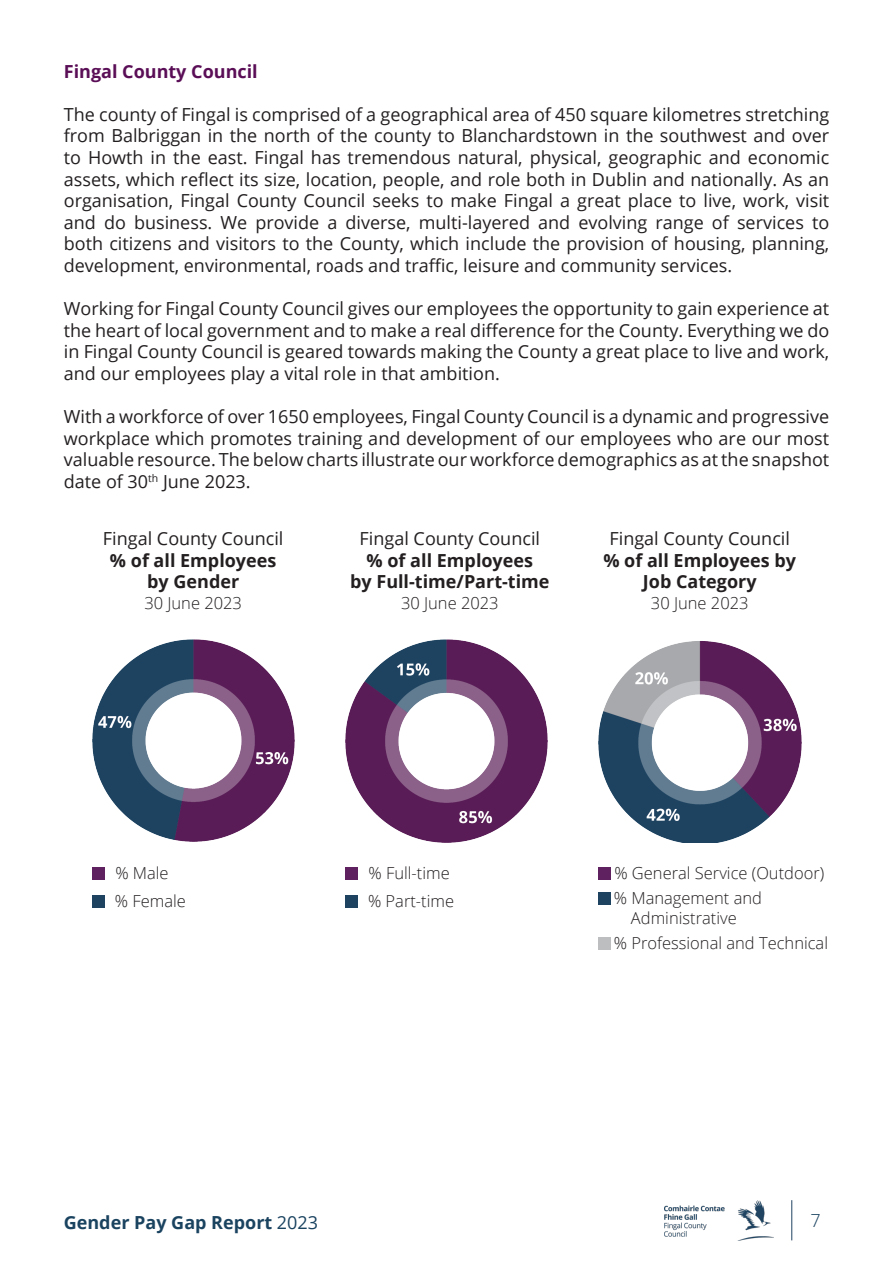
<style>
.page{position:relative;width:893px;height:1263px;background:#fff}
.page>*{position:absolute;margin:0;border:0;box-sizing:border-box;transform-origin:0 0}
.t1{font:18px/21.6px "Open Sans";color:#231f20;text-align:justify}
.t2{font:700 18px/21.6px "Open Sans";color:#231f20;text-align:center}
.t3{font:700 18px "Open Sans";color:#1a4360}
.t4{font:700 18px "Open Sans";color:#5a0e56}
.t5{font:300 18px "Open Sans";color:#1a4360}
.t6{font:300 16.5px "Open Sans";color:#231f20}
.s1{font-weight:400}
</style>
<div class="page">
<img style="left:664px;top:1200px;width:109px;height:40px">
<hr style="left:791px;top:1200px;width:1px;height:40px;background:#214361">
<div style="left:92px;top:867px;width:13px;height:12px;background:#602161"></div>
<div style="left:345px;top:867px;width:13px;height:12px;background:#602161"></div>
<div style="left:598px;top:867px;width:13px;height:12px;background:#602161"></div>
<div style="left:92px;top:895px;width:13px;height:12px;background:#1d4361"></div>
<div style="left:345px;top:895px;width:13px;height:12px;background:#1d4361"></div>
<div style="left:598px;top:892px;width:13px;height:12px;background:#1d4361"></div>
<div style="left:598px;top:937px;width:13px;height:12px;background:#bdbec0"></div>
<img style="left:92px;top:639px;width:203px;height:203px">
<img style="left:345px;top:640px;width:203px;height:202px">
<img style="left:598px;top:641px;width:203px;height:202px">
<p class="t4" style="left:64px;top:58px;width:195px">Fingal County Council</p>
<p class="t1" style="left:64px;top:103px;width:767px">The county of Fingal is comprised of a geographical area of 450 square kilometres stretching from Balbriggan in the north of the county to Blanchardstown in the southwest and over to Howth in the east. Fingal has tremendous natural, physical, geographic and economic assets, which reflect its size, location, people, and role both in Dublin and nationally. As an organisation, Fingal County Council seeks to make Fingal a great place to live, work, visit and do business. We provide a diverse, multi-layered and evolving range of services to both citizens and visitors to the County, which include the provision of housing, planning, development, environmental, roads and traffic, leisure and community services.</p>
<p class="t1" style="left:64px;top:297px;width:767px">Working for Fingal County Council gives our employees the opportunity to gain experience at the heart of local government and to make a real difference for the County. Everything we do in Fingal County Council is geared towards making the County a great place to live and work, and our employees play a vital role in that ambition.</p>
<p class="t1" style="left:64px;top:405px;width:767px">With a workforce of over 1650 employees, Fingal County Council is a dynamic and progressive workplace which promotes training and development of our employees who are our most valuable resource. The below charts illustrate our workforce demographics as at the snapshot date of 30<sup>th</sup> June 2023.</p>
<p class="t1" style="left:103px;top:527px;width:182px">Fingal County Council</p>
<p class="t2" style="left:110px;top:549px;width:168px">% of all Employees</p>
<p class="t2" style="left:147px;top:570px;width:94px">by Gender</p>
<p class="t6" style="left:144px;top:592px;width:99px">30 June 2023</p>
<p class="t1" style="left:360px;top:527px;width:182px">Fingal County Council</p>
<p class="t2" style="left:367px;top:549px;width:168px">% of all Employees</p>
<p class="t2" style="left:350px;top:570px;width:201px">by Full-time/Part-time</p>
<p class="t6" style="left:401px;top:592px;width:99px">30 June 2023</p>
<p class="t1" style="left:610px;top:527px;width:182px">Fingal County Council</p>
<p class="t2" style="left:603px;top:549px;width:194px">% of all Employees by<br>Job Category</p>
<p class="t6" style="left:651px;top:592px;width:99px">30 June 2023</p>
<p class="t6" style="left:115px;top:862px;width:55px">% Male</p>
<p class="t6" style="left:369px;top:862px;width:83px">% Full-time</p>
<p class="t6" style="left:614px;top:862px;width:211px">% General Service (Outdoor)</p>
<p class="t6" style="left:115px;top:890px;width:73px">% Female</p>
<p class="t6" style="left:368px;top:890px;width:88px">% Part-time</p>
<p class="t6" style="left:614px;top:887px;width:150px">% Management and</p>
<p class="t6" style="left:631px;top:907px;width:107px">Administrative</p>
<p class="t6" style="left:614px;top:932px;width:216px">% Professional and Technical</p>
<p class="t3" style="left:64px;top:1209px;width:256px">Gender Pay Gap Report <span class="s1">2023</span></p>
<p class="t5" style="left:811px;top:1208px;width:12px">7</p>
</div>
